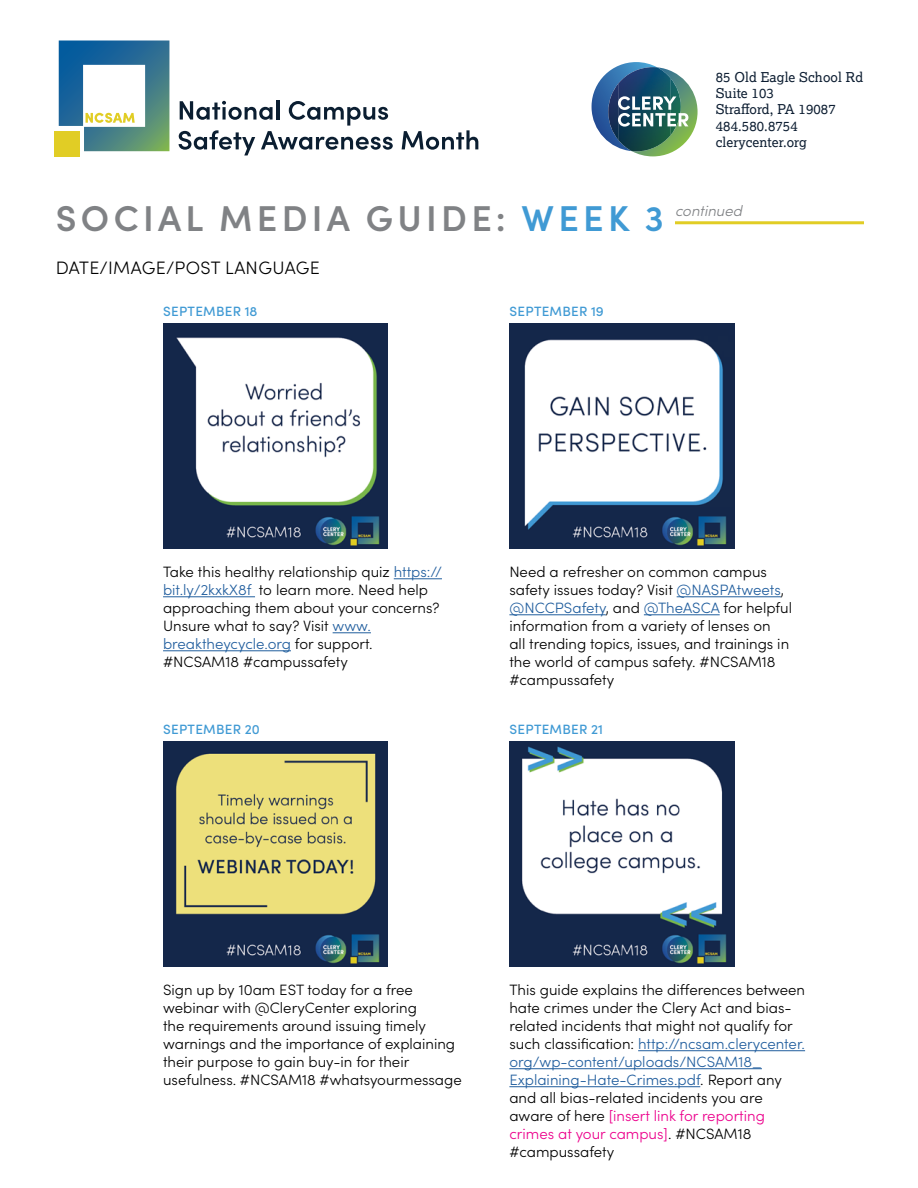
<style>
.page{position:relative;width:918px;height:1188px;background:#fff}
.page>*{position:absolute;margin:0;border:0;box-sizing:border-box;transform-origin:0 0}
.t1{font:600 36px "Sofia Pro";letter-spacing:.12em;color:#808285}
.t2{font:300 18px "Sofia Pro";letter-spacing:.02em;color:#000}
.Post_language{font:300 15px/18px "Sofia Pro";color:#000}
.t3{font:italic 300 15px "Sofia Pro";color:#808285}
.t4{font:13.5px "Lexia";letter-spacing:.01em;color:#0c1d31}
.t5{font:500 13.5px "Sofia Pro";letter-spacing:.02em;color:#409ad4}
.s1{color:#409ad4}
.s2{color:#215e9e}
.s3{color:#ec008c}
</style>
<div class="page">
<img style="left:592px;top:62px;width:106px;height:94px">
<hr style="left:675px;top:221px;width:189px;height:3px;background:#e1cd25">
<div style="left:54px;top:131px;width:25px;height:25px;background:#e1cd25"></div>
<hr style="left:276px;top:100px;width:3px;height:20px;background:#0b1e31">
<svg style="left:179px;top:101px;width:214px;height:54px"></svg>
<svg style="left:402px;top:130px;width:76px;height:20px"></svg>
<svg style="left:59px;top:40px;width:110px;height:111px"></svg>
<hr style="left:394px;top:578px;width:48px;height:1px;background:#215e9e">
<hr style="left:163px;top:596px;width:92px;height:1px;background:#215e9e">
<hr style="left:333px;top:632px;width:38px;height:1px;background:#215e9e">
<hr style="left:163px;top:650px;width:128px;height:1px;background:#215e9e">
<hr style="left:677px;top:596px;width:104px;height:1px;background:#215e9e">
<hr style="left:509px;top:614px;width:97px;height:1px;background:#215e9e">
<hr style="left:644px;top:614px;width:76px;height:1px;background:#215e9e">
<hr style="left:638px;top:1050px;width:167px;height:1px;background:#215e9e">
<hr style="left:509px;top:1068px;width:253px;height:1px;background:#215e9e">
<hr style="left:509px;top:1086px;width:191px;height:1px;background:#215e9e">
<img style="left:163px;top:323px;width:225px;height:225px">
<img style="left:509px;top:323px;width:225px;height:225px">
<img style="left:163px;top:741px;width:225px;height:225px">
<img style="left:509px;top:741px;width:225px;height:225px">
<p class="t4" style="left:716px;top:69px;width:149px">85 Old Eagle School Rd</p>
<p class="t4" style="left:716px;top:85px;width:60px">Suite 103</p>
<p class="t4" style="left:716px;top:101px;width:121px">Strafford, PA 19087</p>
<p class="t4" style="left:716px;top:117px;width:83px">484.580.8754</p>
<p class="t4" style="left:716px;top:133px;width:93px">clerycenter.org</p>
<p class="t1" style="left:56px;top:191px;width:609px">SOCIAL MEDIA GUIDE: <span class="s1">WEEK 3</span></p>
<p class="t2" style="left:56px;top:255px;width:266px">DATE/IMAGE/POST LANGUAGE</p>
<p class="t5" style="left:163px;top:302px;width:96px">SEPTEMBER 18</p>
<p class="t5" style="left:510px;top:302px;width:96px">SEPTEMBER 19</p>
<p class="t3" style="left:675px;top:200px;width:69px">continued</p>
<p class="Post_language" style="left:163px;top:562px;width:280px">Take this healthy relationship quiz <span class="s2">https:// bit.ly/2kxkX8f</span> to learn more. Need help approaching them about your concerns?<br>Unsure what to say? Visit <span class="s2">www. breaktheycycle.org</span> for support. #NCSAM18 #campussafety</p>
<p class="Post_language" style="left:509px;top:562px;width:284px">Need a refresher on common campus safety issues today? Visit <span class="s2">@NASPAtweets</span>, <span class="s2">@NCCPSafety</span>, and <span class="s2">@TheASCA</span> for helpful information from a variety of lenses on<br>all trending topics, issues, and trainings in the world of campus safety. #NCSAM18 #campussafety</p>
<p class="t5" style="left:163px;top:720px;width:98px">SEPTEMBER 20</p>
<p class="t5" style="left:510px;top:720px;width:95px">SEPTEMBER 21</p>
<p class="Post_language" style="left:163px;top:980px;width:300px">Sign up by 10am EST today for a free webinar with @CleryCenter exploring<br>the requirements around issuing timely warnings and the importance of explaining their purpose to gain buy-in for their usefulness. #NCSAM18 #whatsyourmessage</p>
<p class="Post_language" style="left:509px;top:980px;width:297px">This guide explains the differences between hate crimes under the Clery Act and bias&shy;related incidents that might not qualify for such classification: <span class="s2">http://ncsam.clerycenter. org/wp-content/uploads/NCSAM18_ Explaining-Hate-Crimes.pdf</span>. Report any and all bias-related incidents you are aware of here <span class="s3">[insert link for reporting crimes at your campus]</span>. #NCSAM18 #campussafety</p>
</div>
